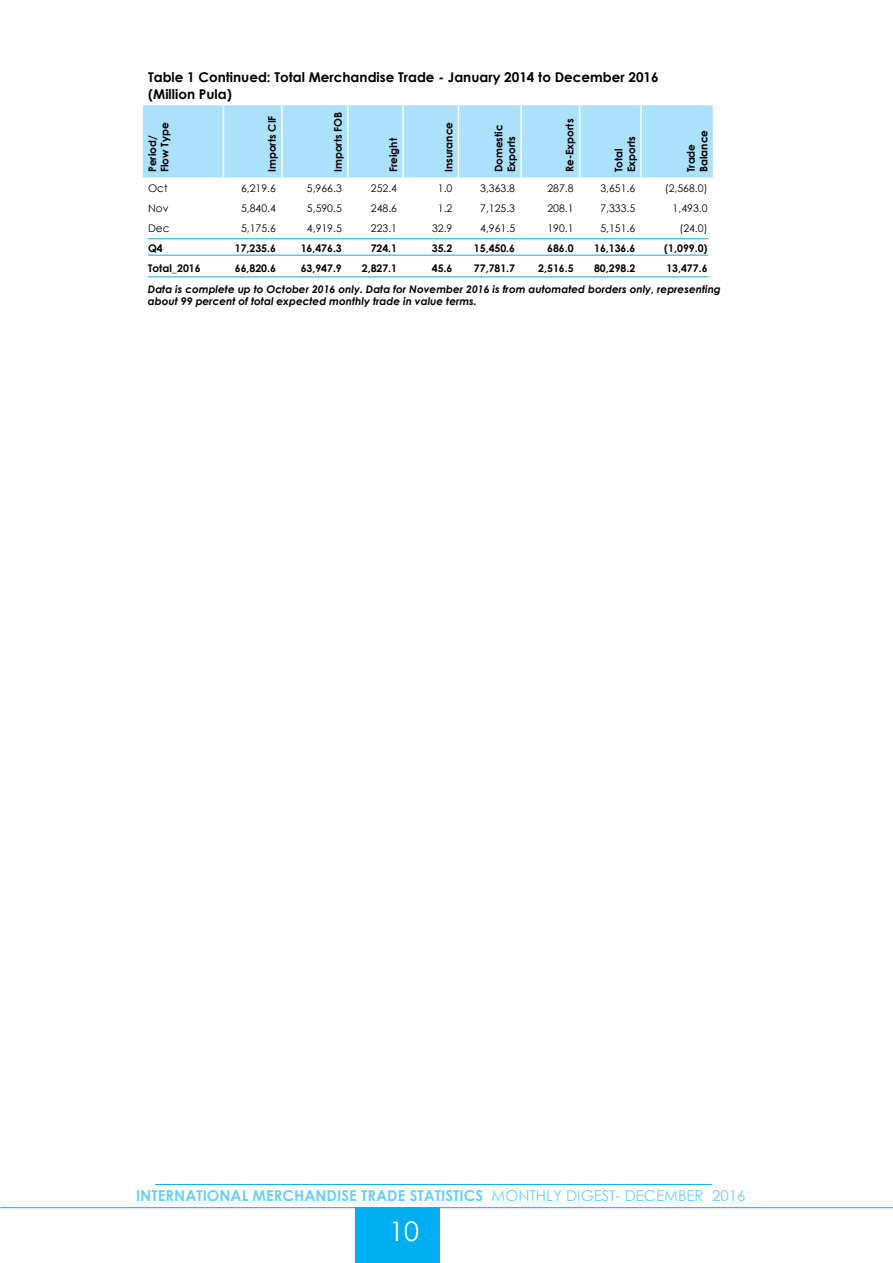
<style>
.page{position:relative;width:893px;height:1263px;background:#fff}
.page>*{position:absolute;margin:0;border:0;box-sizing:border-box;transform-origin:0 0}
.t1{font:27px "Century Gothic";color:#fff}
.t2{font:700 15px "Century Gothic";color:#6dcff6}
.t3{font:700 13.5px/16.2px "Century Gothic";color:#000}
.t4{font:700 10.5px/12.6px "Century Gothic";color:#000}
.t5{font:10.5px "Century Gothic";color:#000}
.t6{font:italic 700 10.5px/12.6px "Century Gothic";color:#000}
.s1{font-weight:400}
</style>
<div class="page">
<div style="left:355px;top:1207px;width:84px;height:56px;background:#00aeef"></div>
<hr style="left:0;top:1207px;width:893px;height:1px;background:#00aeef">
<hr style="left:155px;top:1184px;width:557px;height:1px;background:#00aeef">
<svg style="left:142px;top:105px;width:572px;height:172px"></svg>
<hr style="left:148px;top:255px;width:560px;height:1px;background:#00aeef">
<hr style="left:148px;top:277px;width:560px;height:1px;background:#00aeef">
<hr style="left:148px;top:238px;width:560px;height:1px;background:#00aeef">
<p class="t3" style="left:148px;top:69px;width:512px">Table 1 Continued: Total Merchandise Trade - January 2014 to December 2016 (Million Pula)</p>
<p class="t4" style="left:146px;top:172px;width:51px;rotate:-90deg">Period/<br>Flow Type</p>
<p class="t4" style="left:266px;top:172px;width:58px;rotate:-90deg">Imports CIF</p>
<p class="t4" style="left:331px;top:172px;width:62px;rotate:-90deg">Imports FOB</p>
<p class="t4" style="left:442px;top:172px;width:52px;rotate:-90deg">Insurance</p>
<p class="t4" style="left:492px;top:172px;width:49px;rotate:-90deg">Domestic<br>Exports</p>
<p class="t4" style="left:563px;top:172px;width:55px;rotate:-90deg">Re-Exports</p>
<p class="t4" style="left:612px;top:172px;width:38px;rotate:-90deg">Total<br>Exports</p>
<p class="t4" style="left:685px;top:172px;width:44px;rotate:-90deg">Trade<br>Balance</p>
<p class="t4" style="left:387px;top:172px;width:36px;rotate:-90deg">Freight</p>
<p class="t5" style="left:148px;top:181px;width:21px">Oct</p>
<p class="t5" style="left:241px;top:181px;width:36px">6,219.6</p>
<p class="t5" style="left:307px;top:181px;width:36px">5,966.3</p>
<p class="t5" style="left:371px;top:181px;width:28px">252.4</p>
<p class="t5" style="left:438px;top:181px;width:16px">1.0</p>
<p class="t5" style="left:480px;top:181px;width:36px">3,363.8</p>
<p class="t5" style="left:547px;top:181px;width:28px">287.8</p>
<p class="t5" style="left:600px;top:181px;width:36px">3,651.6</p>
<p class="t5" style="left:665px;top:181px;width:44px">(2,568.0)</p>
<p class="t5" style="left:148px;top:201px;width:22px">Nov</p>
<p class="t5" style="left:241px;top:201px;width:36px">5,840.4</p>
<p class="t5" style="left:307px;top:201px;width:36px">5,590.5</p>
<p class="t5" style="left:371px;top:201px;width:28px">248.6</p>
<p class="t5" style="left:438px;top:201px;width:16px">1.2</p>
<p class="t5" style="left:480px;top:201px;width:36px">7,125.3</p>
<p class="t5" style="left:547px;top:201px;width:28px">208.1</p>
<p class="t5" style="left:600px;top:201px;width:36px">7,333.5</p>
<p class="t5" style="left:673px;top:201px;width:36px">1,493.0</p>
<p class="t5" style="left:148px;top:221px;width:23px">Dec</p>
<p class="t5" style="left:241px;top:221px;width:36px">5,175.6</p>
<p class="t5" style="left:307px;top:221px;width:36px">4,919.5</p>
<p class="t5" style="left:371px;top:221px;width:28px">223.1</p>
<p class="t5" style="left:432px;top:221px;width:22px">32.9</p>
<p class="t5" style="left:480px;top:221px;width:36px">4,961.5</p>
<p class="t5" style="left:547px;top:221px;width:28px">190.1</p>
<p class="t5" style="left:600px;top:221px;width:36px">5,151.6</p>
<p class="t5" style="left:679px;top:221px;width:30px">(24.0)</p>
<p class="t4" style="left:148px;top:241px;width:16px">Q4</p>
<p class="t4" style="left:235px;top:241px;width:43px">17,235.6</p>
<p class="t4" style="left:301px;top:241px;width:43px">16,476.3</p>
<p class="t4" style="left:371px;top:241px;width:28px">724.1</p>
<p class="t4" style="left:432px;top:241px;width:22px">35.2</p>
<p class="t4" style="left:474px;top:241px;width:43px">15,450.6</p>
<p class="t4" style="left:547px;top:241px;width:28px">686.0</p>
<p class="t4" style="left:594px;top:241px;width:43px">16,136.6</p>
<p class="t4" style="left:664px;top:241px;width:45px">(1,099.0)</p>
<p class="t4" style="left:148px;top:261px;width:54px">Total_2016</p>
<p class="t4" style="left:235px;top:261px;width:43px">66,820.6</p>
<p class="t4" style="left:301px;top:261px;width:43px">63,947.9</p>
<p class="t4" style="left:362px;top:261px;width:37px">2,827.1</p>
<p class="t4" style="left:432px;top:261px;width:22px">45.6</p>
<p class="t4" style="left:474px;top:261px;width:43px">77,781.7</p>
<p class="t4" style="left:538px;top:261px;width:37px">2,516.5</p>
<p class="t4" style="left:594px;top:261px;width:43px">80,298.2</p>
<p class="t4" style="left:666px;top:261px;width:43px">13,477.6</p>
<p class="t6" style="left:148px;top:282px;width:574px">Data is complete up to October 2016 only. Data for November 2016 is from automated borders only, representing about 99 percent of total expected monthly trade in value terms.</p>
<h2 class="t2" style="left:136px;top:1186px;width:611px">INTERNATIONAL MERCHANDISE TRADE STATISTICS <span class="s1">MONTHLY DIGEST- DECEMBER 2016</span></h2>
<h1 class="t1" style="left:389px;top:1212px;width:31px">10</h1>
</div>
